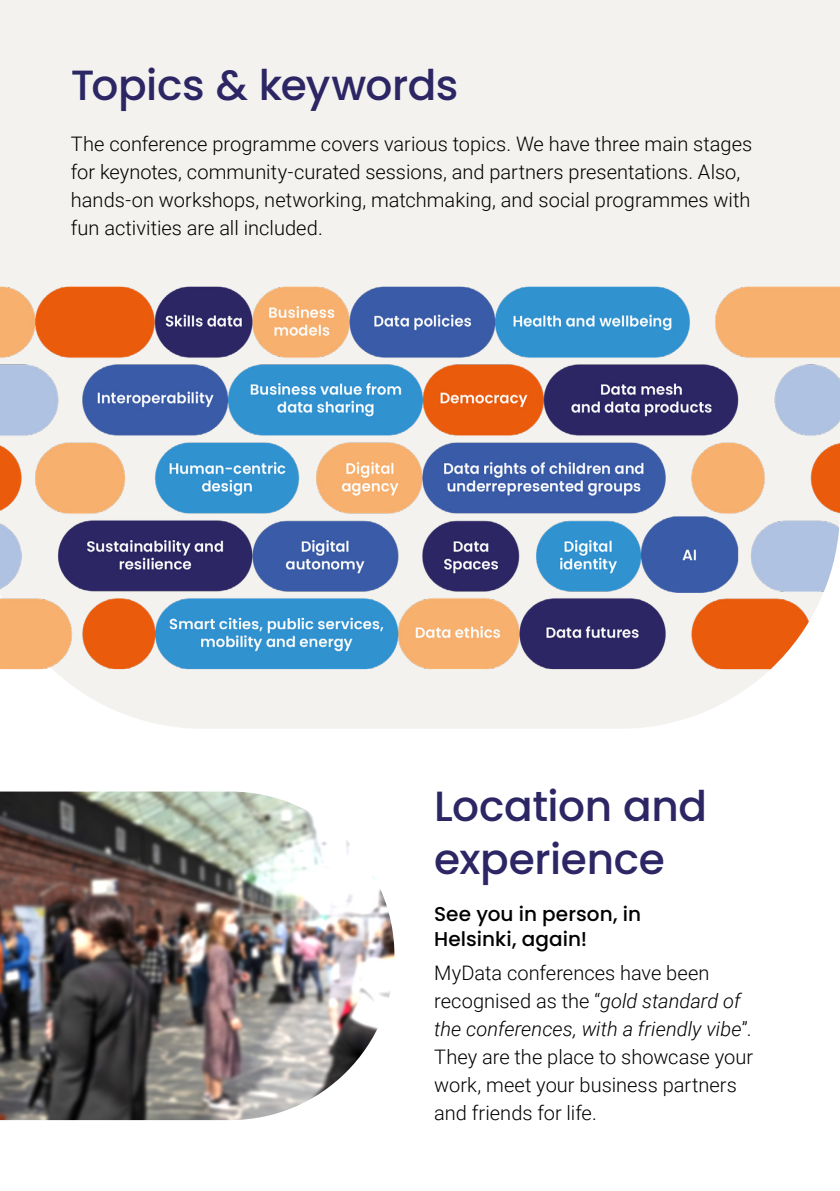
<style>
.page{position:relative;width:840px;height:1191px;background:#fff}
.page>*{position:absolute;margin:0;border:0;box-sizing:border-box;transform-origin:0 0}
.Heading_2{font:500 42.2px/52.8px "Poppins";letter-spacing:-.01em;color:#2c2664}
.t1{font:300 20px/28px "Roboto";color:#000}
.Heading_3{font:500 20px/25px "Poppins";letter-spacing:.005em;color:#000}
.s1{font-style:italic}
</style>
<div class="page">
<div style="left:0;top:0;width:839px;height:729px;background:#f4f2ef"></div>
<img style="left:0;top:791px;width:394px;height:329px">
<img style="left:0;top:286px;width:839px;height:383px">
<h2 class="Heading_2" style="left:71px;top:59px;width:389px">Topics &amp; keywords</h2>
<p class="t1" style="left:71px;top:129px;width:682px">The conference programme covers various topics. We have three main stages for keynotes, community-curated sessions, and partners presentations. Also, hands-on workshops, networking, matchmaking, and social programmes with fun activities are all included.</p>
<h2 class="Heading_2" style="left:434px;top:780px;width:274px">Location and experience</h2>
<h3 class="Heading_3" style="left:434px;top:902px;width:208px">See you in person, in<br>Helsinki, again!</h3>
<p class="t1" style="left:434px;top:958px;width:320px">MyData conferences have been recognised as the “<span class="s1">gold standard of the conferences, with a friendly vibe</span>”.<br>They are the place to showcase your work, meet your business partners and friends for life.</p>
</div>
